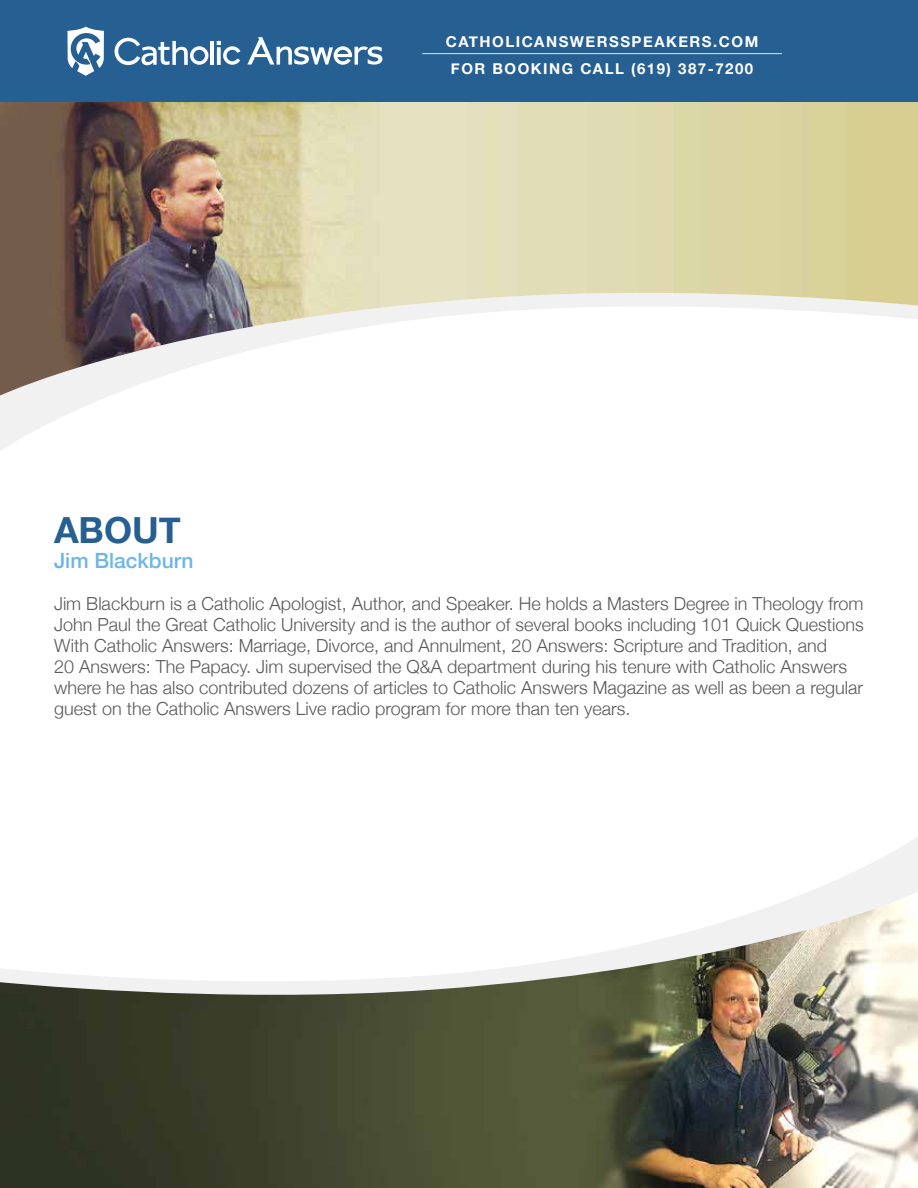
<style>
.page{position:relative;width:918px;height:1188px;background:#fff}
.page>*{position:absolute;margin:0;border:0;box-sizing:border-box;transform-origin:0 0}
.t1{font:700 36px "Helvetica Neue";color:#265f92}
.t2{font:500 21px "Helvetica Neue";color:#6fb6e4}
.t3{font:300 18px/21px "Helvetica Neue";color:#58595b}
.t4{font:700 15px/27px "Helvetica Neue";letter-spacing:.1em;color:#fff;text-align:center}
</style>
<div class="page">
<svg style="left:810px;top:837px;width:108px;height:55px"></svg>
<img style="left:0;top:892px;width:918px;height:296px">
<svg style="left:0;top:396px;width:108px;height:55px"></svg>
<img style="left:0;top:101px;width:918px;height:294px">
<div style="left:0;top:0;width:918px;height:101px;background:#265f92"></div>
<hr style="left:422px;top:53px;width:360px;height:1px;background:#e6e7e8">
<svg style="left:67px;top:27px;width:37px;height:49px"></svg>
<hr style="left:211px;top:41px;width:3px;height:24px;background:#fff">
<svg style="left:115px;top:38px;width:93px;height:27px"></svg>
<svg style="left:217px;top:41px;width:23px;height:24px"></svg>
<svg style="left:247px;top:37px;width:135px;height:28px"></svg>
<p class="t4" style="left:446px;top:29px;width:314px">CATHOLICANSWERSSPEAKERS.COM<br>FOR BOOKING CALL (619) 387-7200</p>
<h1 class="t1" style="left:54px;top:502px;width:128px">ABOUT</h1>
<p class="t2" style="left:54px;top:544px;width:141px">Jim Blackburn</p>
<p class="t3" style="left:54px;top:592px;width:811px">Jim Blackburn is a Catholic Apologist, Author, and Speaker. He holds a Masters Degree in Theology from John Paul the Great Catholic University and is the author of several books including 101 Quick Questions With Catholic Answers: Marriage, Divorce, and Annulment, 20 Answers: Scripture and Tradition, and<br>20 Answers: The Papacy. Jim supervised the Q&amp;A department during his tenure with Catholic Answers where he has also contributed dozens of articles to Catholic Answers Magazine as well as been a regular guest on the Catholic Answers Live radio program for more than ten years.</p>
</div>
